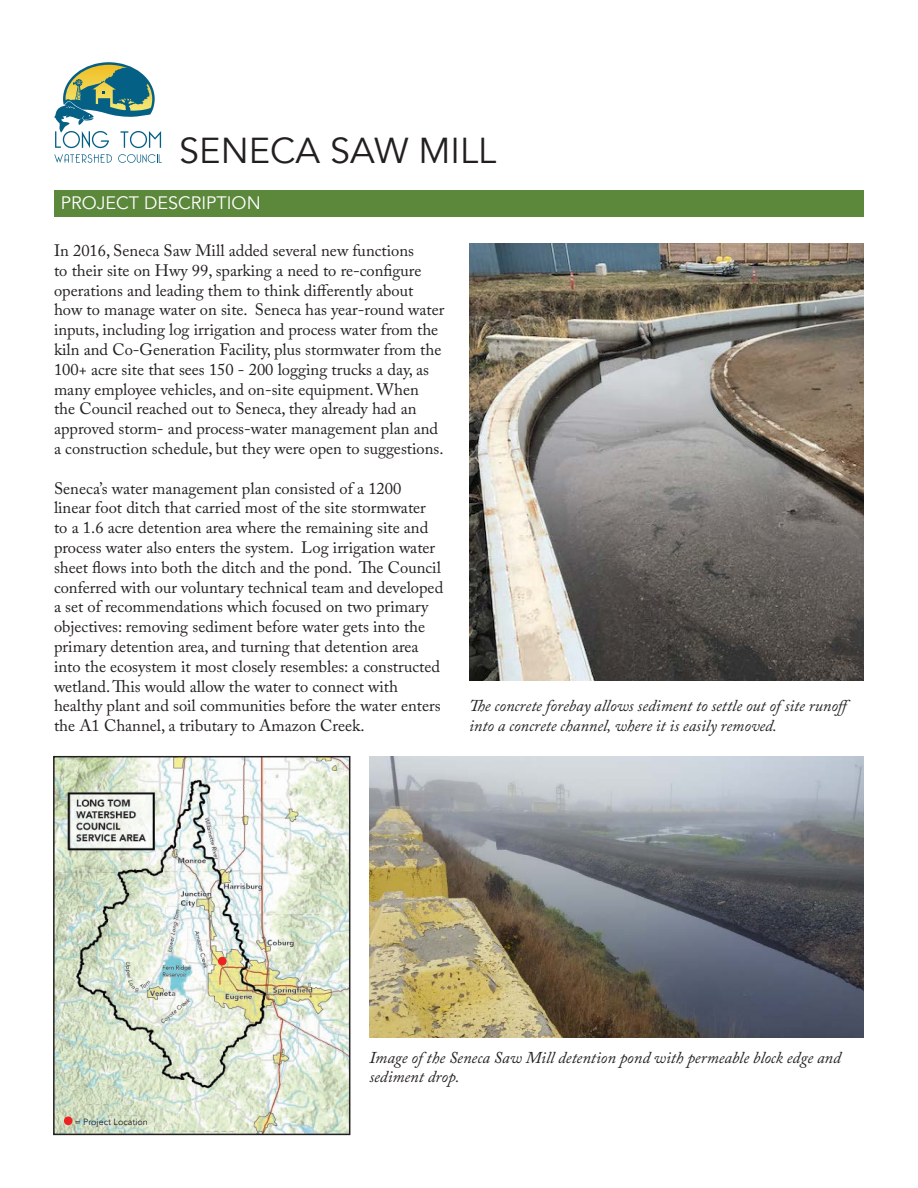
<style>
.page{position:relative;width:918px;height:1188px;background:#fff}
.page>*{position:absolute;margin:0;border:0;box-sizing:border-box;transform-origin:0 0}
.t1{font:36px "Avenir";color:#231f20}
.t2{font:18px "Avenir";color:#fff}
.t3{font:16.5px/19.8px "Adobe Caslon Pro";color:#231f20}
.t4{font:italic 16.5px/19.8px "Adobe Caslon Pro";color:#231f20}
.t5{font:9px "Avenir";color:#231f20}
</style>
<div class="page">
<svg style="left:54px;top:154px;width:58px;height:9px"></svg>
<svg style="left:118px;top:154px;width:44px;height:9px"></svg>
<svg style="left:54px;top:62px;width:107px;height:86px"></svg>
<div style="left:54px;top:190px;width:810px;height:27px;background:#5c883c"></div>
<img style="left:469px;top:244px;width:395px;height:436px">
<img style="left:369px;top:756px;width:495px;height:281px">
<img style="left:56px;top:759px;width:291px;height:373px">
<div style="left:53px;top:756px;width:297px;height:379px;border:2px solid #231f20"></div>
<div style="left:218px;top:957px;width:9px;height:8px;background:#ee2123;border-radius:50%"></div>
<div style="left:64px;top:1117px;width:9px;height:8px;background:#ee2123;border-radius:50%"></div>
<p class="t1" style="left:179px;top:129px;width:318px">SENECA SAW MILL</p>
<p class="t2" style="left:61px;top:192px;width:201px">PROJECT DESCRIPTION</p>
<p class="t3" style="left:54px;top:240px;width:392px">In 2016, Seneca Saw Mill added several new functions<br>to their site on Hwy 99, sparking a need to re-configure operations and leading them to think differently about how to manage water on site. Seneca has year-round water inputs, including log irrigation and process water from the kiln and Co-Generation Facility, plus stormwater from the 100+ acre site that sees 150 - 200 logging trucks a day, as many employee vehicles, and on-site equipment. When<br>the Council reached out to Seneca, they already had an approved storm- and process-water management plan and a construction schedule, but they were open to suggestions.</p>
<p class="t3" style="left:54px;top:478px;width:391px">Seneca’s water management plan consisted of a 1200<br>linear foot ditch that carried most of the site stormwater to a 1.6 acre detention area where the remaining site and process water also enters the system. Log irrigation water sheet flows into both the ditch and the pond. The Council conferred with our voluntary technical team and developed a set of recommendations which focused on two primary objectives: removing sediment before water gets into the primary detention area, and turning that detention area into the ecosystem it most closely resembles: a constructed wetland. This would allow the water to connect with healthy plant and soil communities before the water enters the A1 Channel, a tributary to Amazon Creek.</p>
<p class="t4" style="left:469px;top:696px;width:386px">The concrete forebay allows sediment to settle out of site runoff into a concrete channel, where it is easily removed.</p>
<p class="t5" style="left:75px;top:1117px;width:75px">= Project Location</p>
<p class="t4" style="left:369px;top:1047px;width:473px">Image of the Seneca Saw Mill detention pond with permeable block edge and sediment drop.</p>
</div>
